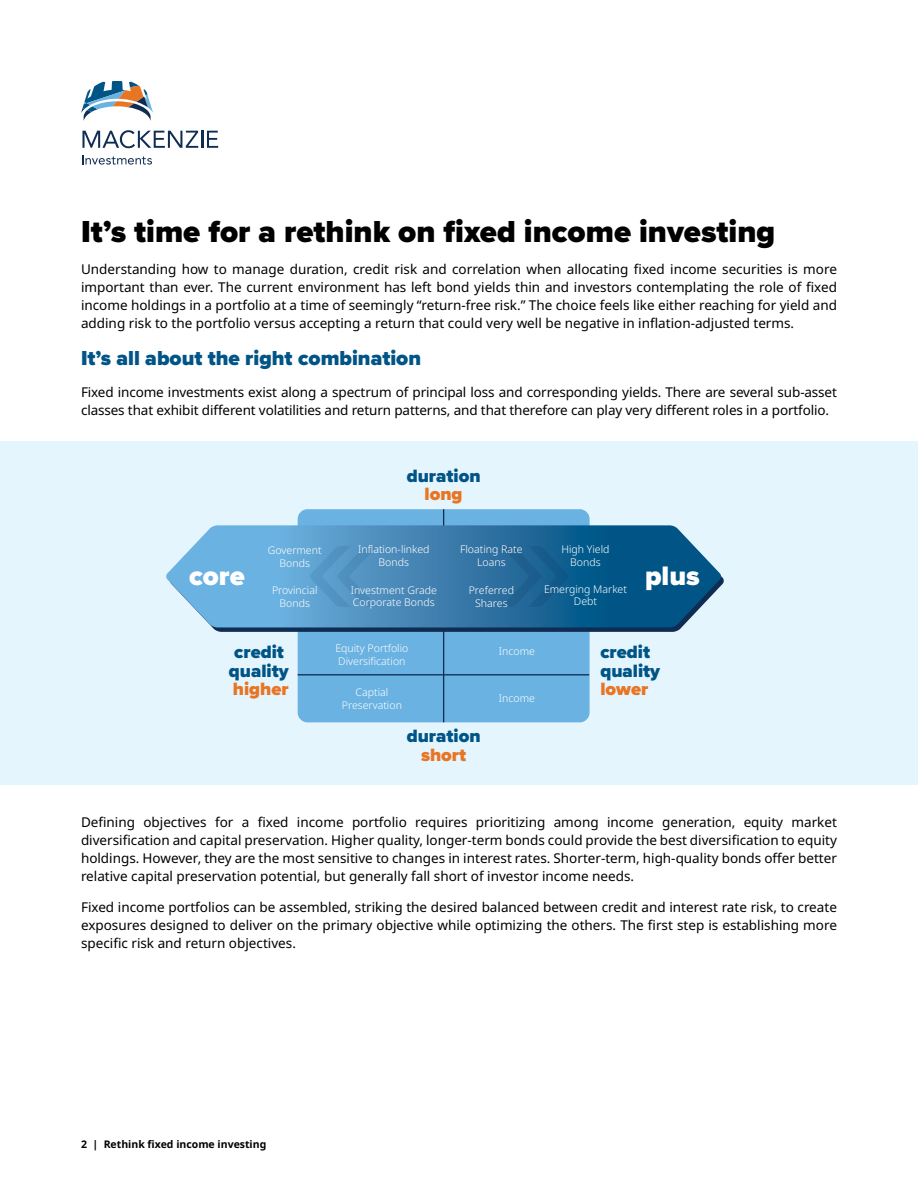
<style>
.page{position:relative;width:918px;height:1188px;background:#fff}
.page>*{position:absolute;margin:0;border:0;box-sizing:border-box;transform-origin:0 0}
.Subhead_lv1{font:900 31.5px "Proxima Nova";color:#000}
.t1{font:900 27.75px "Proxima Nova";color:#fff}
.Subhead_lv2{font:900 21px "Proxima Nova";color:#005486}
.t2{font:900 18.45px/18.5px "Proxima Nova";color:#005486}
.t3{font:900 18.45px "Proxima Nova";color:#e87524}
.body{font:13.5px/18px "Noto Sans";letter-spacing:-.01em;color:#000;text-align:justify}
.t4{font:300 10.5px/12.6px "Noto Sans";color:#fff;text-align:center}
.t5{font:700 10.5px "Noto Sans";color:#000}
</style>
<div class="page">
<div style="left:0;top:442px;width:918px;height:343px;background:#e5f5fd"></div>
<svg style="left:81px;top:81px;width:72px;height:40px"></svg>
<svg style="left:82px;top:130px;width:136px;height:18px"></svg>
<svg style="left:83px;top:155px;width:69px;height:10px"></svg>
<div style="left:298px;top:509px;width:292px;height:213px;background:#6ab2e2;border-radius:10px"></div>
<hr style="left:443px;top:509px;width:1px;height:213px;background:#0f2d52">
<hr style="left:298px;top:674px;width:291px;height:1px;background:#0f2d52">
<svg style="left:212px;top:576px;width:512px;height:56px;background:#325274"></svg>
<svg style="left:166px;top:525px;width:555px;height:102px;background:#468ab7"></svg>
<svg style="left:310px;top:546px;width:70px;height:61px;background:#5596c5"></svg>
<svg style="left:498px;top:546px;width:71px;height:61px;background:#1c6292"></svg>
<h2 class="Subhead_lv1" style="left:81px;top:208px;width:696px">It’s time for a rethink on fixed income investing</h2>
<p class="body" style="left:81px;top:260px;width:758px">Understanding how to manage duration, credit risk and correlation when allocating fixed income securities is more important than ever. The current environment has left bond yields thin and investors contemplating the role of fixed income holdings in a portfolio at a time of seemingly “return-free risk.” The choice feels like either reaching for yield and adding risk to the portfolio versus accepting a return that could very well be negative in inflation-adjusted terms.</p>
<h3 class="Subhead_lv2" style="left:81px;top:342px;width:342px">It’s all about the right combination</h3>
<p class="body" style="left:81px;top:383px;width:758px">Fixed income investments exist along a spectrum of principal loss and corresponding yields. There are several sub-asset classes that exhibit different volatilities and return patterns, and that therefore can play very different roles in a portfolio.</p>
<h3 class="t2" style="left:407px;top:466px;width:75px">duration</h3>
<h3 class="t3" style="left:425px;top:480px;width:40px">long</h3>
<p class="t4" style="left:358px;top:544px;width:73px">Inflation-linked<br>Bonds</p>
<p class="t4" style="left:351px;top:585px;width:88px;line-height:11.9px;text-align:left">Investment Grade<br>Corporate Bonds</p>
<p class="t4" style="left:460px;top:544px;width:64px">Floating Rate<br>Loans</p>
<p class="t4" style="left:469px;top:585px;width:47px">Preferred<br>Shares</p>
<p class="t4" style="left:561px;top:544px;width:50px">High Yield<br>Bonds</p>
<p class="t4" style="left:544px;top:583px;width:84px">Emerging Market<br>Debt</p>
<p class="t4" style="left:268px;top:544px;width:55px">Goverment<br>Bonds</p>
<p class="t4" style="left:272px;top:585px;width:47px">Provincial<br>Bonds</p>
<h2 class="t1" style="left:189px;top:555px;width:57px">core</h2>
<h2 class="t1" style="left:645px;top:555px;width:56px">plus</h2>
<h3 class="t2" style="left:229px;top:643px;width:61px">credit quality</h3>
<h3 class="t3" style="left:233px;top:675px;width:57px">higher</h3>
<p class="t4" style="left:335px;top:642px;width:75px;text-align:left">Equity Portfolio<br>Diversification</p>
<p class="t4" style="left:342px;top:686px;width:62px">Captial<br>Preservation</p>
<h3 class="t2" style="left:407px;top:727px;width:75px">duration</h3>
<h3 class="t3" style="left:421px;top:741px;width:47px">short</h3>
<p class="t4" style="left:499px;top:645px;width:38px">Income</p>
<p class="t4" style="left:499px;top:692px;width:38px">Income</p>
<h3 class="t2" style="left:600px;top:643px;width:61px">credit quality</h3>
<h3 class="t3" style="left:600px;top:675px;width:49px">lower</h3>
<p class="body" style="left:81px;top:813px;width:758px">Defining objectives for a fixed income portfolio requires prioritizing among income generation, equity market diversification and capital preservation. Higher quality, longer-term bonds could provide the best diversification to equity holdings. However, they are the most sensitive to changes in interest rates. Shorter-term, high-quality bonds offer better relative capital preservation potential, but generally fall short of investor income needs.</p>
<p class="body" style="left:81px;top:899px;width:758px">Fixed income portfolios can be assembled, striking the desired balanced between credit and interest rate risk, to create exposures designed to deliver on the primary objective while optimizing the others. The first step is establishing more specific risk and return objectives.</p>
<p class="t5" style="left:81px;top:1136px;width:187px">2 | Rethink fixed income investing</p>
</div>
